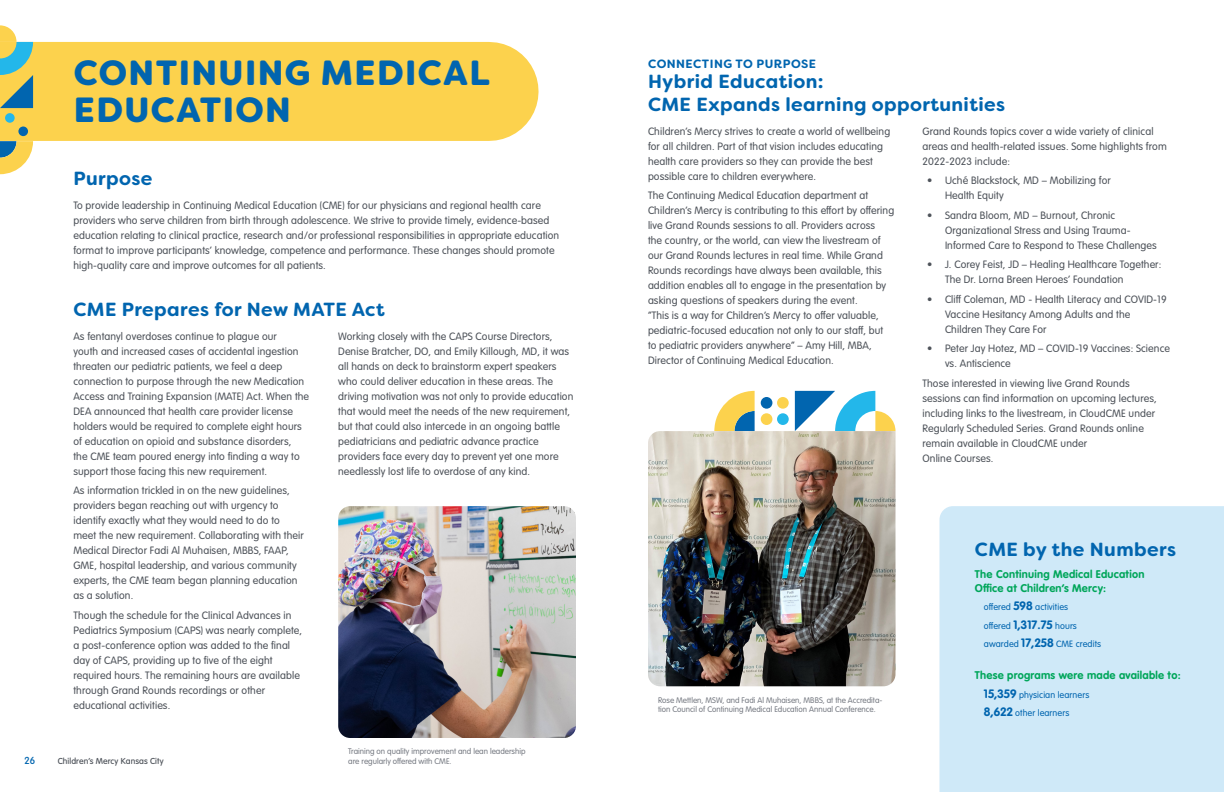
<style>
.page{position:relative;width:1224px;height:792px;background:#fff}
.page>*{position:absolute;margin:0;border:0;box-sizing:border-box;transform-origin:0 0}
.Section_Titles{font:900 35px/37px "Filson Soft";letter-spacing:.04em;color:#0165af}
.Story_Titles{font:700 19px/22.8px "Filson Soft";letter-spacing:.02em;color:#0165af}
.Story_Titles-2{font:700 12px "Filson Soft";letter-spacing:.04em;color:#0165af}
.Article_Subtitles{font:700 11px/13.2px "VAG Rounded Next";letter-spacing:.02em;color:#00a65a}
.Body_Copy{font:10.5px/15px "VAG Rounded Next";letter-spacing:.01em;color:#4e535a}
.t1{font:500 10px "VAG Rounded Next";color:#0165af}
.Body_Copy-2{font:9px "VAG Rounded Next";letter-spacing:.01em;color:#0165af}
.t2{font:500 8.5px "VAG Rounded Next";letter-spacing:.01em;color:#4e535a}
.t3{font:8px/9.6px "VAG Rounded Next";color:#777b83}
.s1{font-weight:700;font-size:12px}
</style>
<div class="page">
<div style="left:0;top:42px;width:489px;height:99px;background:#fcd24d"></div>
<div style="left:940px;top:506px;width:284px;height:286px;background:#cfe9f8"></div>
<img style="left:338px;top:506px;width:238px;height:232px">
<div style="left:761px;top:397px;width:11px;height:12px;background:#0165af;border-radius:50%"></div>
<div style="left:777px;top:397px;width:12px;height:12px;background:#fcd24d;border-radius:50%"></div>
<div style="left:761px;top:413px;width:11px;height:12px;background:#fcd24d;border-radius:50%"></div>
<div style="left:777px;top:413px;width:12px;height:12px;background:#23b7ea;border-radius:50%"></div>
<svg style="left:714px;top:391px;width:41px;height:40px"></svg>
<svg style="left:795px;top:391px;width:101px;height:40px"></svg>
<img style="left:648px;top:431px;width:248px;height:255px">
<div style="left:18px;top:127px;width:10px;height:9px;background:#0165af;border-radius:50%"></div>
<div style="left:5px;top:113px;width:10px;height:10px;background:#23b7ea;border-radius:50%"></div>
<svg style="left:0;top:141px;width:33px;height:33px"></svg>
<svg style="left:0;top:25px;width:33px;height:83px"></svg>
<p class="Section_Titles" style="left:74px;top:55px;width:418px">CONTINUING MEDICAL<br>EDUCATION</p>
<p class="Story_Titles" style="left:73px;top:167px;width:81px">Purpose</p>
<p class="Body_Copy" style="left:73px;top:198px;width:487px">To provide leadership in Continuing Medical Education (CME) for our physicians and regional health care providers who serve children from birth through adolescence. We strive to provide timely, evidence-based education relating to clinical practice, research and/or professional responsibilities in appropriate education format to improve participants’ knowledge, competence and performance. These changes should promote high-quality care and improve outcomes for all patients.</p>
<p class="Story_Titles" style="left:73px;top:298px;width:313px">CME Prepares for New MATE Act</p>
<p class="Body_Copy" style="left:73px;top:329px;width:237px">As fentanyl overdoses continue to plague our<br>youth and increased cases of accidental ingestion threaten our pediatric patients, we feel a deep connection to purpose through the new Medication Access and Training Expansion (MATE) Act. When the DEA announced that health care provider license holders would be required to complete eight hours of education on opioid and substance disorders,<br>the CME team poured energy into finding a way to support those facing this new requirement.</p>
<p class="Body_Copy" style="left:73px;top:483px;width:232px">As information trickled in on the new guidelines, providers began reaching out with urgency to identify exactly what they would need to do to meet the new requirement. Collaborating with their Medical Director Fadi Al Muhaisen, MBBS, FAAP, GME, hospital leadership, and various community experts, the CME team began planning education as a solution.</p>
<p class="Body_Copy" style="left:73px;top:608px;width:230px">Though the schedule for the Clinical Advances in Pediatrics Symposium (CAPS) was nearly complete, a post-conference option was added to the final day of CAPS, providing up to five of the eight required hours. The remaining hours are available through Grand Rounds recordings or other educational activities.</p>
<p class="Body_Copy" style="left:338px;top:329px;width:237px">Working closely with the CAPS Course Directors, Denise Bratcher, DO, and Emily Killough, MD, it was all hands on deck to brainstorm expert speakers who could deliver education in these areas. The driving motivation was not only to provide education that would meet the needs of the new requirement, but that could also intercede in an ongoing battle pediatricians and pediatric advance practice providers face every day to prevent yet one more needlessly lost life to overdose of any kind.</p>
<p class="t1" style="left:25px;top:754px;width:12px">26</p>
<p class="t2" style="left:58px;top:756px;width:107px">Children’s Mercy Kansas City</p>
<p class="t3" style="left:348px;top:747px;width:179px">Training on quality improvement and lean leadership are regularly offered with CME.</p>
<p class="Story_Titles-2" style="left:648px;top:56px;width:170px">CONNECTING TO PURPOSE</p>
<p class="Story_Titles" style="left:648px;top:70px;width:359px">Hybrid Education:<br>CME Expands learning opportunities</p>
<p class="Body_Copy" style="left:648px;top:124px;width:244px">Children’s Mercy strives to create a world of wellbeing for all children. Part of that vision includes educating health care providers so they can provide the best possible care to children everywhere.</p>
<p class="Body_Copy" style="left:648px;top:188px;width:248px">The Continuing Medical Education department at Children’s Mercy is contributing to this effort by offering live Grand Rounds sessions to all. Providers across<br>the country, or the world, can view the livestream of our Grand Rounds lectures in real time. While Grand Rounds recordings have always been available, this addition enables all to engage in the presentation by asking questions of speakers during the event.<br>“This is a way for Children’s Mercy to offer valuable, pediatric-focused education not only to our staff, but to pediatric providers anywhere” – Amy Hill, MBA, Director of Continuing Medical Education.</p>
<p class="Body_Copy" style="left:922px;top:124px;width:246px">Grand Rounds topics cover a wide variety of clinical areas and health-related issues. Some highlights from<br>2022-2023 include:</p>
<p class="Body_Copy" style="left:945px;top:173px;width:167px;text-indent:-18px">• Uché Blackstock, MD – Mobilizing for<br>Health Equity</p>
<p class="Body_Copy" style="left:945px;top:208px;width:213px;text-indent:-18px">• Sandra Bloom, MD – Burnout, Chronic<br>Organizational Stress and Using Trauma-<br>Informed Care to Respond to These Challenges</p>
<p class="Body_Copy" style="left:945px;top:257px;width:218px;text-indent:-18px">• J. Corey Feist, JD – Healing Healthcare Together:<br>The Dr. Lorna Breen Heroes’ Foundation</p>
<p class="Body_Copy" style="left:945px;top:292px;width:223px;text-indent:-18px">• Cliff Coleman, MD - Health Literacy and COVID-19<br>Vaccine Hesitancy Among Adults and the<br>Children They Care For</p>
<p class="Body_Copy" style="left:945px;top:341px;width:227px;text-indent:-18px">• Peter Jay Hotez, MD – COVID-19 Vaccines: Science vs. Antiscience</p>
<p class="Body_Copy" style="left:922px;top:376px;width:236px">Those interested in viewing live Grand Rounds sessions can find information on upcoming lectures, including links to the livestream, in CloudCME under Regularly Scheduled Series. Grand Rounds online remain available in CloudCME under<br>Online Courses.</p>
<p class="t3" style="left:658px;top:695px;width:226px">Rose Mettlen, MSW, and Fadi Al Muhaisen, MBBS, at the Accredita&shy;tion Council of Continuing Medical Education Annual Conference.</p>
<p class="Story_Titles" style="left:975px;top:538px;width:203px">CME by the Numbers</p>
<p class="Article_Subtitles" style="left:975px;top:568px;width:171px">The Continuing Medical Education<br>Office at Children’s Mercy:</p>
<p class="Body_Copy-2" style="left:984px;top:602px;width:86px">offered <span class="s1">598</span> activities</p>
<p class="Body_Copy-2" style="left:984px;top:620px;width:95px">offered <span class="s1">1,317.75</span> hours</p>
<p class="Body_Copy-2" style="left:984px;top:639px;width:119px">awarded <span class="s1">17,258</span> CME credits</p>
<p class="Article_Subtitles" style="left:975px;top:669px;width:207px">These programs were made available to:</p>
<p class="Body_Copy-2" style="left:984px;top:690px;width:107px"><span class="s1">15,359</span> physician learners</p>
<p class="Body_Copy-2" style="left:984px;top:708px;width:87px"><span class="s1">8,622</span> other learners</p>
</div>
